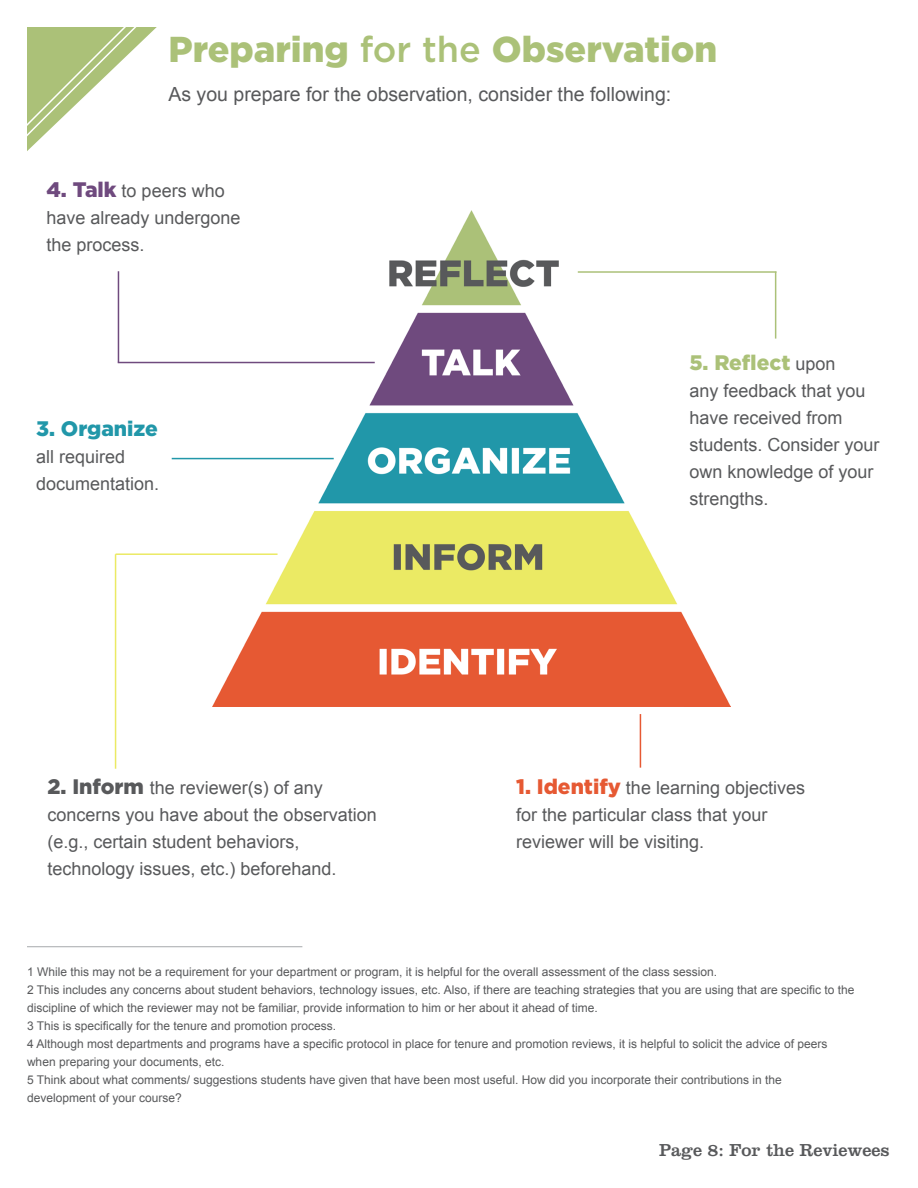
<style>
.page{position:relative;width:918px;height:1188px;background:#fff}
.page>*{position:absolute;margin:0;border:0;box-sizing:border-box;transform-origin:0 0}
.t1{font:900 36px "Gotham";color:#abc178}
.t2{font:900 21px "Gotham";color:#abc178}
.t3{font:900 21px "Gotham";color:#2197a9}
.t4{font:19.5px "Arial";color:#58595b}
.t5{font:18px/27px "Arial";color:#58595b}
.t6{font:18px "Clarendon";color:#58595b}
.t7{font:12px/18px "Arial";color:#58595b}
.s1{font-weight:500}
.s2{font-family:"Gotham";font-weight:900;font-size:21px;color:#6f4a7e}
.s3{font-family:"Arial";font-weight:400;font-size:18px;color:#58595b}
.s4{font-family:"Gotham";font-weight:900;font-size:21px}
.s5{font-family:"Gotham";font-weight:900;font-size:21px;color:#e65933}
</style>
<div class="page">
<hr style="left:27px;top:946px;width:275px;height:1px;background:#a7a9ac">
<hr style="left:775px;top:272px;width:1px;height:67px;background:#abc178">
<hr style="left:118px;top:271px;width:1px;height:91px;background:#6f4a7e">
<hr style="left:115px;top:554px;width:1px;height:215px;background:#ebea64">
<hr style="left:640px;top:714px;width:1px;height:54px;background:#e65933">
<img style="left:213px;top:211px;width:518px;height:495px">
<hr style="left:172px;top:458px;width:162px;height:1px;background:#2197a9">
<hr style="left:118px;top:362px;width:257px;height:1px;background:#6f4a7e">
<svg style="left:27px;top:27px;width:130px;height:124px"></svg>
<hr style="left:116px;top:553px;width:162px;height:2px;background:#ebea64">
<hr style="left:578px;top:271px;width:199px;height:2px;background:#abc178">
<h1 class="t1" style="left:168px;top:25px;width:550px">Preparing <span class="s1">for the</span> Observation</h1>
<h1 class="t4" style="left:168px;top:82px;width:504px">As you prepare for the observation, consider the following:</h1>
<p class="t5" style="left:46px;top:178px;width:196px"><span class="s2">4. Talk</span> to peers who have already undergone the process.</p>
<p class="t3" style="left:36px;top:414px;width:123px">3. Organize</p>
<p class="t5" style="left:36px;top:444px;width:125px">all required documentation.</p>
<p class="t2" style="left:689px;top:349px;width:148px">5. Refect <span class="s3">upon</span></p>
<p class="t5" style="left:689px;top:378px;width:192px">any feedback that you have received from students. Consider your own knowledge of your strengths.</p>
<p class="t5" style="left:48px;top:774px;width:331px"><span class="s4">2. Inform</span> the reviewer(s) of any concerns you have about the observation (e.g., certain student behaviors, technology issues, etc.) beforehand.</p>
<p class="t5" style="left:516px;top:775px;width:290px"><span class="s5">1. Identify</span> the learning objectives for the particular class that your reviewer will be visiting.</p>
<p class="t7" style="left:27px;top:962px;width:829px">1 While this may not be a requirement for your department or program, it is helpful for the overall assessment of the class session.<br>2 This includes any concerns about student behaviors, technology issues, etc. Also, if there are teaching strategies that you are using that are specific to the discipline of which the reviewer may not be familiar, provide information to him or her about it ahead of time.<br>3 This is specifically for the tenure and promotion process.<br>4 Although most departments and programs have a specific protocol in place for tenure and promotion reviews, it is helpful to solicit the advice of peers when preparing your documents, etc.<br>5 Think about what comments/ suggestions students have given that have been most useful. How did you incorporate their contributions in the<br>development of your course?</p>
<h3 class="t6" style="left:659px;top:1139px;width:232px">Page 8: For the Reviewees</h3>
</div>
